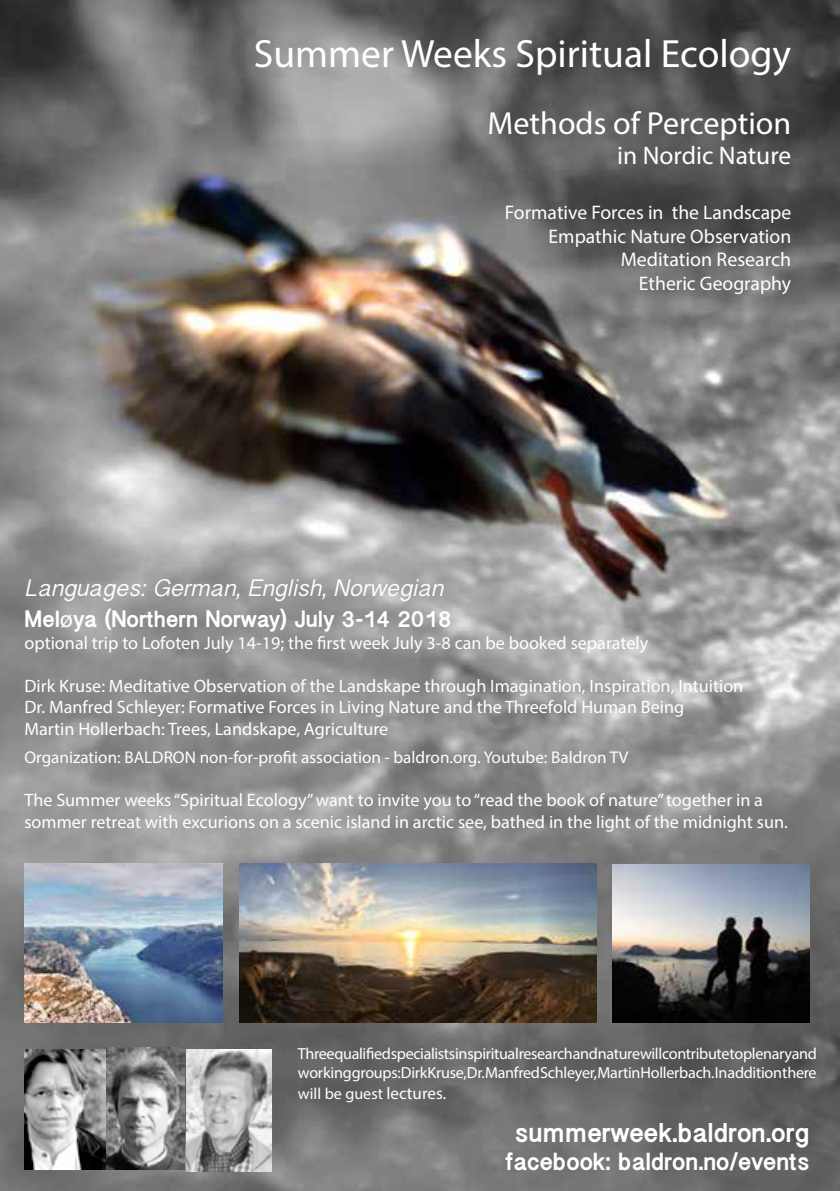
<style>
.page{position:relative;width:840px;height:1191px;background:#fff}
.page>*{position:absolute;margin:0;border:0;box-sizing:border-box;transform-origin:0 0}
.t1{font:39.6px "Myriad Pro";color:#fff}
.t2{font:32px "Myriad Pro";color:#fff}
.t3{font:700 28px "Myanmar Sangam MN";color:#fff}
.t4{font:700 25.4px "Myanmar Sangam MN";color:#fff}
.t5{font:25.4px "Myriad Pro";color:#fff}
.t6{font:italic 24px/30.6px "Myanmar Sangam MN";color:#fff}
.t7{font:19.8px "Myriad Pro";color:#fff}
.t8{font:19.6px/23.8px "Myriad Pro";color:#fff;text-align:right}
.t9{font:18px/21.6px "Myriad Pro";color:#fff}
.t10{font:17px "Myriad Pro";color:#fff}
.t11{font:16px/19.8px "Myriad Pro";letter-spacing:-.02em;color:#fff;text-align:justify}
.s1{font-weight:700;font-style:normal}
.s2{font-family:"Myriad Pro";font-style:normal}
.s3{font-size:17px}
</style>
<div class="page">
<img style="left:0;top:0;width:839px;height:1191px">
<img style="left:24px;top:863px;width:199px;height:159px">
<img style="left:105px;top:1047px;width:80px;height:122px">
<img style="left:24px;top:1049px;width:81px;height:120px">
<img style="left:186px;top:1049px;width:86px;height:122px">
<img style="left:239px;top:863px;width:357px;height:159px">
<img style="left:612px;top:865px;width:197px;height:157px">
<h1 class="t1" style="left:254px;top:29px;width:538px">Summer Weeks Spiritual Ecology</h1>
<h2 class="t2" style="left:487px;top:103px;width:305px">Methods of Perception</h2>
<h3 class="t5" style="left:617px;top:140px;width:175px">in Nordic Nature</h3>
<p class="t8" style="left:504px;top:200px;width:287px">Formative Forces in the Landscape<br>Empathic Nature Observation</p>
<p class="t7" style="left:620px;top:247px;width:172px">Meditation Research</p>
<p class="t8" style="left:638px;top:271px;width:154px">Etheric Geography</p>
<h3 class="t6" style="left:24px;top:573px;width:428px">Languages:German,English,Norwegian<br><span class="s1">Mel</span><span class="s2">ø</span><span class="s1">ya (Northern Norway) July 3-14 2018</span></h3>
<p class="t9" style="left:24px;top:631px;width:625px">optional trip to Lofoten July 14-19; the first week July 3-8 can be booked separately</p>
<p class="t9" style="left:24px;top:675px;width:720px">Dirk Kruse: Meditative Observation of the Landskape through Imagination, Inspiration, Intuition<br>Dr. Manfred Schleyer: Formative Forces in Living Nature and the Threefold Human Being<br>Martin Hollerbach: Trees, Landskape, Agriculture</p>
<p class="t10" style="left:24px;top:747px;width:605px">Organization: BALDRON non-for-profit association - baldron.org. Youtube: Baldron TV</p>
<p class="t9" style="left:24px;top:789px;width:764px">The Summer weeks “Spiritual Ecology” want to invite you to “read the book of nature” together in a sommer retreat with excurions on a scenic island in arctic see, bathed in the light of the midnight sun.</p>
<p class="t11" style="left:298px;top:1043px;width:520px">Three qualified specialists in spiritual research and nature will contribute to plenary and working groups: Dirk Kruse, Dr. Manfred Schleyer, Martin Hollerbach. In addition there will be guest <span class="s3">lectures.</span></p>
<h3 class="t3" style="left:514px;top:1116px;width:296px">summerweek.baldron.org</h3>
<h3 class="t4" style="left:504px;top:1146px;width:306px">facebook: baldron.no/events</h3>
</div>
